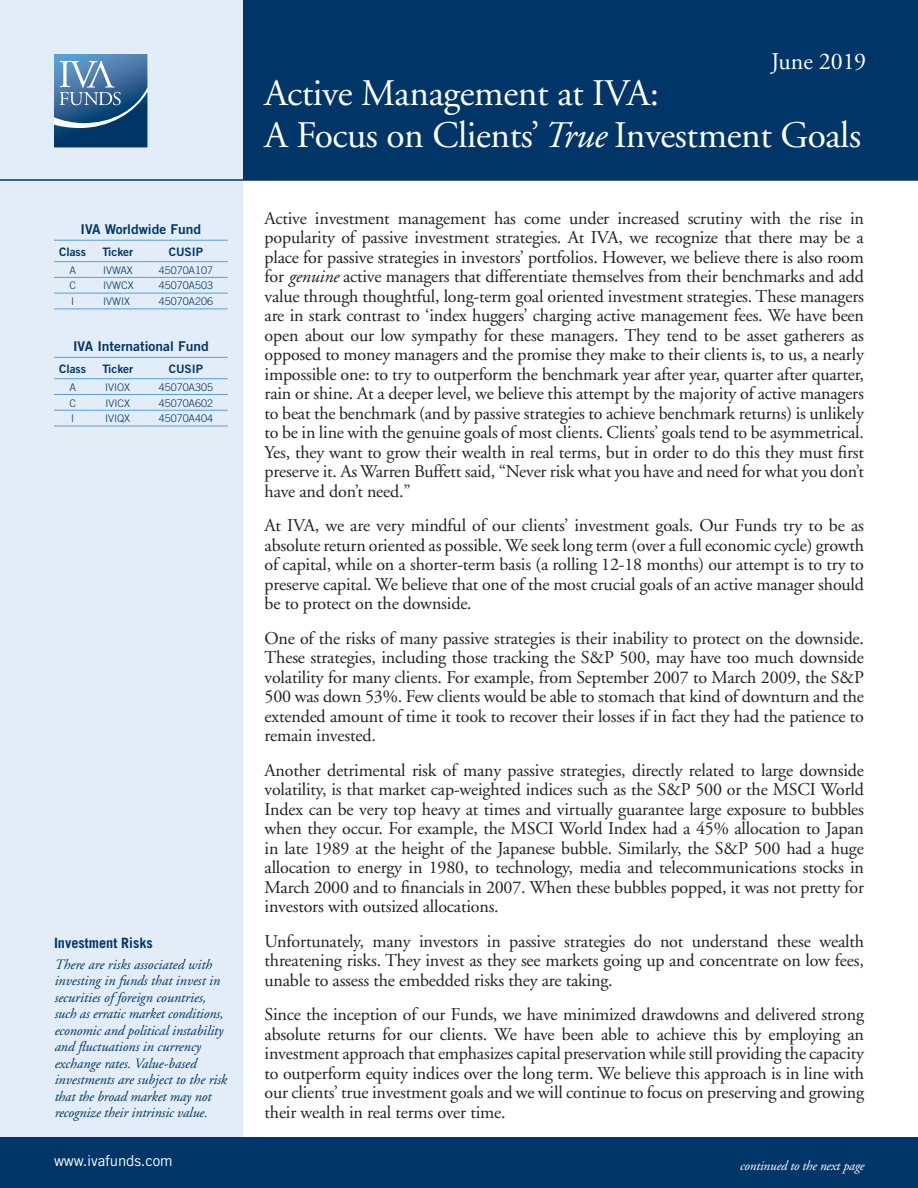
<style>
.page{position:relative;width:918px;height:1188px;background:#fff}
.page>*{position:absolute;margin:0;border:0;box-sizing:border-box;transform-origin:0 0}
.t1{font:37.5px "Adobe Garamond";letter-spacing:-.01em;color:#fff}
.t2{font:24px "Adobe Garamond";color:#fff}
.t3{font:18px/19.5px "Adobe Garamond";letter-spacing:-.01em;color:#231f20;text-align:justify}
.t4{font:15px "Trade Gothic";letter-spacing:-.01em;color:#fff}
.foot2{font:italic 14.25px/16.5px "Adobe Garamond";color:#003667}
.small_head{font:700 14.25px "Trade Gothic";color:#003667}
.SIDE_Fund_data_head{font:13.5px "Trade Gothic Bold Two";color:#003667}
.foot2-2{font:italic 13.5px "Adobe Garamond";letter-spacing:-.015em;color:#fff}
.SIDE_Fund_data_head-2{font:11.7px "Trade Gothic Bold Two";color:#003667}
.SIDE_Fund_data_chart{font:300 10.5px "Trade Gothic";color:#003667}
.s1{font-style:italic}
</style>
<div class="page">
<div style="left:243px;top:0;width:675px;height:180px;background:#003667"></div>
<div style="left:0;top:0;width:243px;height:1188px;background:#e3edf7"></div>
<svg style="left:54px;top:54px;width:93px;height:93px;background:#3f6e99"></svg>
<hr style="left:0;top:179px;width:918px;height:2px;background:#003667">
<hr style="left:54px;top:261px;width:37px;height:1px;background:#56a0d5">
<hr style="left:91px;top:261px;width:53px;height:1px;background:#56a0d5">
<hr style="left:144px;top:261px;width:84px;height:1px;background:#56a0d5">
<hr style="left:54px;top:277px;width:37px;height:1px;background:#56a0d5">
<hr style="left:91px;top:277px;width:53px;height:1px;background:#56a0d5">
<hr style="left:144px;top:277px;width:84px;height:1px;background:#56a0d5">
<hr style="left:54px;top:293px;width:37px;height:1px;background:#56a0d5">
<hr style="left:54px;top:309px;width:37px;height:1px;background:#56a0d5">
<hr style="left:91px;top:293px;width:53px;height:1px;background:#56a0d5">
<hr style="left:91px;top:309px;width:53px;height:1px;background:#56a0d5">
<hr style="left:144px;top:293px;width:84px;height:1px;background:#56a0d5">
<hr style="left:144px;top:309px;width:84px;height:1px;background:#56a0d5">
<hr style="left:54px;top:240px;width:37px;height:1px;background:#56a0d5">
<hr style="left:91px;top:240px;width:53px;height:1px;background:#56a0d5">
<hr style="left:144px;top:240px;width:84px;height:1px;background:#56a0d5">
<hr style="left:54px;top:378px;width:37px;height:1px;background:#56a0d5">
<hr style="left:91px;top:378px;width:53px;height:1px;background:#56a0d5">
<hr style="left:144px;top:378px;width:84px;height:1px;background:#56a0d5">
<hr style="left:54px;top:394px;width:37px;height:1px;background:#56a0d5">
<hr style="left:91px;top:394px;width:53px;height:1px;background:#56a0d5">
<hr style="left:144px;top:394px;width:84px;height:1px;background:#56a0d5">
<hr style="left:54px;top:410px;width:37px;height:1px;background:#56a0d5">
<hr style="left:54px;top:426px;width:37px;height:1px;background:#56a0d5">
<hr style="left:91px;top:410px;width:53px;height:1px;background:#56a0d5">
<hr style="left:91px;top:426px;width:53px;height:1px;background:#56a0d5">
<hr style="left:144px;top:410px;width:84px;height:1px;background:#56a0d5">
<hr style="left:144px;top:426px;width:84px;height:1px;background:#56a0d5">
<hr style="left:54px;top:357px;width:37px;height:1px;background:#56a0d5">
<hr style="left:91px;top:357px;width:53px;height:1px;background:#56a0d5">
<hr style="left:144px;top:357px;width:84px;height:1px;background:#56a0d5">
<div style="left:0;top:1137px;width:918px;height:51px;background:#003667"></div>
<p class="t2" style="left:771px;top:49px;width:97px">June 2019</p>
<p class="SIDE_Fund_data_head" style="left:81px;top:221px;width:122px">IVA Worldwide Fund</p>
<p class="SIDE_Fund_data_head-2" style="left:59px;top:244px;width:28px">Class</p>
<p class="SIDE_Fund_data_head-2" style="left:102px;top:244px;width:32px">Ticker</p>
<p class="SIDE_Fund_data_head-2" style="left:169px;top:244px;width:36px">CUSIP</p>
<p class="SIDE_Fund_data_chart" style="left:69px;top:264px;width:8px">A</p>
<p class="SIDE_Fund_data_chart" style="left:103px;top:264px;width:31px">IVWAX</p>
<p class="SIDE_Fund_data_chart" style="left:159px;top:264px;width:56px">45070A107</p>
<p class="SIDE_Fund_data_chart" style="left:69px;top:279px;width:8px">C</p>
<p class="SIDE_Fund_data_chart" style="left:103px;top:279px;width:32px">IVWCX</p>
<p class="SIDE_Fund_data_chart" style="left:159px;top:279px;width:56px">45070A503</p>
<p class="SIDE_Fund_data_chart" style="left:71px;top:295px;width:4px">I</p>
<p class="SIDE_Fund_data_chart" style="left:103px;top:295px;width:28px">IVWIX</p>
<p class="SIDE_Fund_data_chart" style="left:159px;top:295px;width:56px">45070A206</p>
<p class="SIDE_Fund_data_head" style="left:73px;top:338px;width:137px">IVA International Fund</p>
<p class="SIDE_Fund_data_head-2" style="left:59px;top:361px;width:28px">Class</p>
<p class="SIDE_Fund_data_head-2" style="left:102px;top:361px;width:32px">Ticker</p>
<p class="SIDE_Fund_data_head-2" style="left:169px;top:361px;width:36px">CUSIP</p>
<p class="SIDE_Fund_data_chart" style="left:69px;top:381px;width:8px">A</p>
<p class="SIDE_Fund_data_chart" style="left:105px;top:381px;width:27px">IVIOX</p>
<p class="SIDE_Fund_data_chart" style="left:159px;top:381px;width:56px">45070A305</p>
<p class="SIDE_Fund_data_chart" style="left:69px;top:397px;width:8px">C</p>
<p class="SIDE_Fund_data_chart" style="left:106px;top:397px;width:26px">IVICX</p>
<p class="SIDE_Fund_data_chart" style="left:159px;top:397px;width:56px">45070A602</p>
<p class="SIDE_Fund_data_chart" style="left:71px;top:412px;width:4px">I</p>
<p class="SIDE_Fund_data_chart" style="left:105px;top:412px;width:27px">IVIQX</p>
<p class="SIDE_Fund_data_chart" style="left:159px;top:412px;width:56px">45070A404</p>
<p class="small_head" style="left:54px;top:934px;width:100px">Investment Risks</p>
<p class="foot2" style="left:54px;top:956px;width:174px">There are risks associated with investing in funds that invest in securities of foreign countries, such as erratic market conditions, economic and political instability and fluctuations in currency exchange rates. Value-based investments are subject to the risk that the broad market may not recognize their intrinsic value.</p>
<p class="t1" style="left:265px;top:74px;width:396px">Active Management at IVA:</p>
<p class="t1" style="left:265px;top:116px;width:598px">A Focus on Clients’ <span class="s1">True</span> Investment Goals</p>
<p class="t3" style="left:265px;top:209px;width:601px">Active investment management has come under increased scrutiny with the rise in popularity of passive investment strategies. At IVA, we recognize that there may be a place for passive strategies in investors’ portfolios. However, we believe there is also room for <span class="s1">genuine</span> active managers that differentiate themselves from their benchmarks and add value through thoughtful, long-term goal oriented investment strategies. These managers are in stark contrast to ‘index huggers’ charging active management fees. We have been open about our low sympathy for these managers. They tend to be asset gatherers as opposed to money managers and the promise they make to their clients is, to us, a nearly impossible one: to try to outperform the benchmark year after year, quarter after quarter, rain or shine. At a deeper level, we believe this attempt by the majority of active managers to beat the benchmark (and by passive strategies to achieve benchmark returns) is unlikely to be in line with the genuine goals of most clients. Clients’ goals tend to be asymmetrical.<br>Yes, they want to grow their wealth in real terms, but in order to do this they must first preserve it. As Warren Buffett said, “Never risk what you have and need for what you don’t have and don’t need.”</p>
<p class="t3" style="left:265px;top:516px;width:601px">At IVA, we are very mindful of our clients’ investment goals. Our Funds try to be as absolute return oriented as possible. We seek long term (over a full economic cycle) growth of capital, while on a shorter-term basis (a rolling 12-18 months) our attempt is to try to preserve capital. We believe that one of the most crucial goals of an active manager should be to protect on the downside.</p>
<p class="t3" style="left:265px;top:629px;width:601px">One of the risks of many passive strategies is their inability to protect on the downside.<br>These strategies, including those tracking the S&amp;P 500, may have too much downside volatility for many clients. For example, from September 2007 to March 2009, the S&amp;P 500 was down 53%. Few clients would be able to stomach that kind of downturn and the extended amount of time it took to recover their losses if in fact they had the patience to remain invested.</p>
<p class="t3" style="left:265px;top:761px;width:601px">Another detrimental risk of many passive strategies, directly related to large downside volatility, is that market cap-weighted indices such as the S&amp;P 500 or the MSCI World Index can be very top heavy at times and virtually guarantee large exposure to bubbles when they occur. For example, the MSCI World Index had a 45% allocation to Japan in late 1989 at the height of the Japanese bubble. Similarly, the S&amp;P 500 had a huge allocation to energy in 1980, to technology, media and telecommunications stocks in March 2000 and to financials in 2007. When these bubbles popped, it was not pretty for investors with outsized allocations.</p>
<p class="t3" style="left:265px;top:932px;width:601px">Unfortunately, many investors in passive strategies do not understand these wealth threatening risks. They invest as they see markets going up and concentrate on low fees, unable to assess the embedded risks they are taking.</p>
<p class="t3" style="left:265px;top:1005px;width:601px">Since the inception of our Funds, we have minimized drawdowns and delivered strong absolute returns for our clients. We have been able to achieve this by employing an investment approach that emphasizes capital preservation while still providing the capacity to outperform equity indices over the long term. We believe this approach is in line with our clients’ true investment goals and we will continue to focus on preserving and growing their wealth in real terms over time.</p>
<p class="t4" style="left:54px;top:1152px;width:120px">www.ivafunds.com</p>
<p class="foot2-2" style="left:740px;top:1158px;width:126px">continued to the next page</p>
</div>
